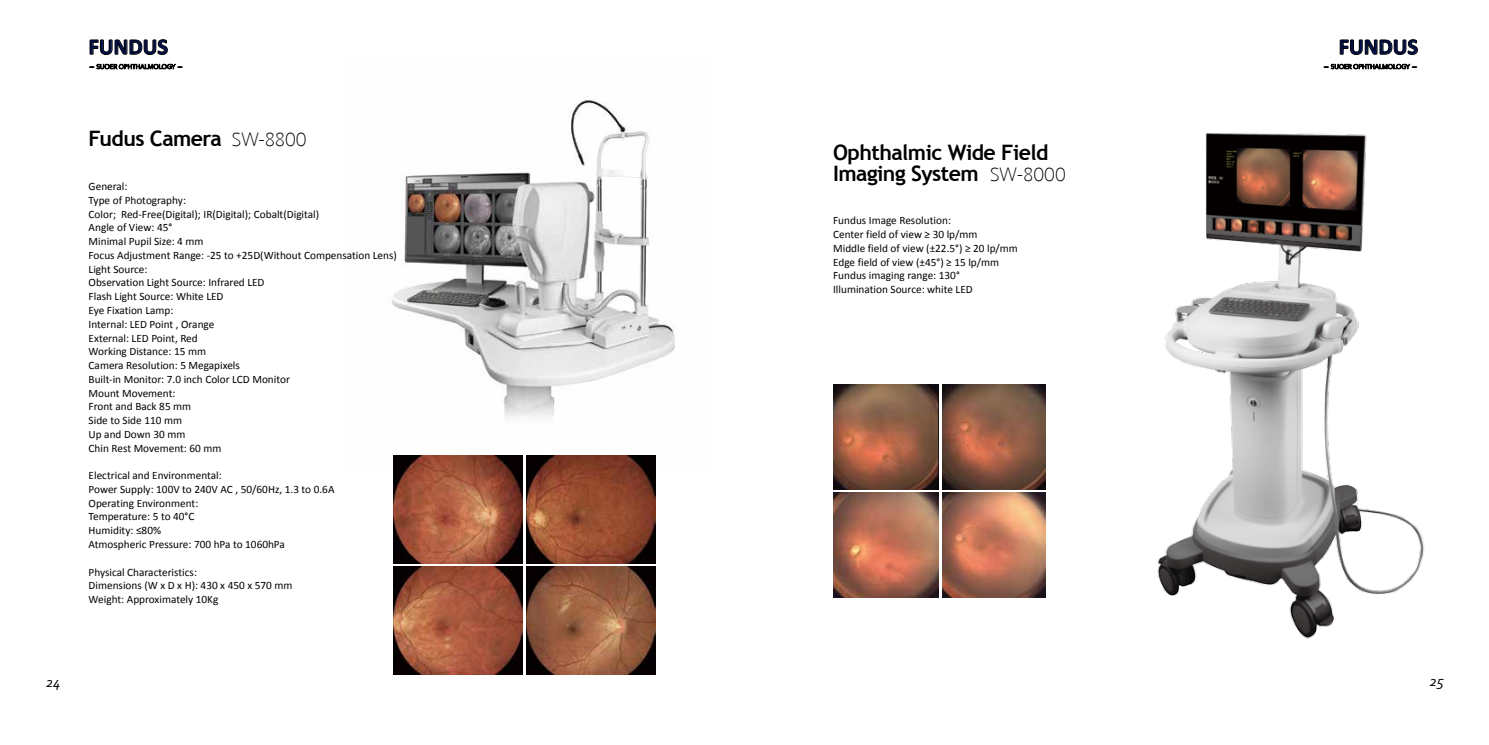
<style>
.page{position:relative;width:1489px;height:745px;background:#fff}
.page>*{position:absolute;margin:0;border:0;box-sizing:border-box;transform-origin:0 0}
.t1{font:700 22.5px "Calibri";color:#001052}
.t2{font:700 21.25px/21.2px "Trebuchet MS";letter-spacing:-.025em;color:#000}
.t3{font:italic 15px "Corbel";color:#000}
.t4{font:11.25px/13.8px "Calibri";color:#000}
.s1{font-family:"Seravek";font-weight:200;font-size:20px}
</style>
<div class="page">
<svg style="left:90px;top:39px;width:78px;height:16px"></svg>
<svg style="left:1339px;top:39px;width:78px;height:12px"></svg>
<svg style="left:89px;top:63px;width:93px;height:7px"></svg>
<img style="left:391px;top:97px;width:284px;height:372px">
<img style="left:1157px;top:51px;width:267px;height:588px">
<img style="left:942px;top:384px;width:102px;height:105px">
<img style="left:833px;top:384px;width:105px;height:105px">
<img style="left:833px;top:492px;width:105px;height:104px">
<img style="left:942px;top:492px;width:102px;height:104px">
<img style="left:394px;top:455px;width:129px;height:107px">
<img style="left:394px;top:566px;width:129px;height:107px">
<img style="left:526px;top:455px;width:129px;height:107px">
<img style="left:526px;top:566px;width:129px;height:107px">
<h1 class="t1" style="left:89px;top:32px;width:81px">FUNDUS</h1>
<h1 class="t1" style="left:1338px;top:32px;width:81px">FUNDUS</h1>
<h2 class="t2" style="left:89px;top:128px;width:220px">Fudus Camera <span class="s1">SW-8800</span></h2>
<p class="t4" style="left:89px;top:179px;width:310px">General:<br>Type of Photography:<br>Color; Red-Free(Digital); IR(Digital); Cobalt(Digital)<br>Angle of View: 45°<br>Minimal Pupil Size: 4 mm<br>Focus Adjustment Range: -25 to +25D(Without Compensation Lens)<br>Light Source:<br>Observation Light Source: Infrared LED<br>Flash Light Source: White LED<br>Eye Fixation Lamp:<br>Internal: LED Point , Orange<br>External: LED Point, Red<br>Working Distance: 15 mm<br>Camera Resolution: 5 Megapixels<br>Built-in Monitor: 7.0 inch Color LCD Monitor<br>Mount Movement:<br>Front and Back 85 mm<br>Side to Side 110 mm<br>Up and Down 30 mm<br>Chin Rest Movement: 60 mm</p>
<p class="t4" style="left:89px;top:468px;width:247px">Electrical and Environmental:<br>Power Supply: 100V to 240V AC , 50/60Hz, 1.3 to 0.6A<br>Operating Environment:<br>Temperature: 5 to 40°C<br>Humidity: ≤80%<br>Atmospheric Pressure: 700 hPa to 1060hPa</p>
<p class="t4" style="left:89px;top:564px;width:205px">Physical Characteristics:<br>Dimensions (W x D x H): 430 x 450 x 570 mm<br>Weight: Approximately 10Kg</p>
<h2 class="t2" style="left:833px;top:141px;width:235px">Ophthalmic Wide Field<br>Imaging System <span class="s1">SW-8000</span></h2>
<p class="t4" style="left:833px;top:214px;width:186px">Fundus Image Resolution:<br>Center field of view ≥ 30 lp/mm<br>Middle field of view (±22.5°) ≥ 20 lp/mm<br>Edge field of view (±45°) ≥ 15 lp/mm<br>Fundus imaging range: 130°<br>Illumination Source: white LED</p>
<h3 class="t3" style="left:46px;top:672px;width:17px">24</h3>
<h3 class="t3" style="left:1429px;top:671px;width:16px">25</h3>
</div>
